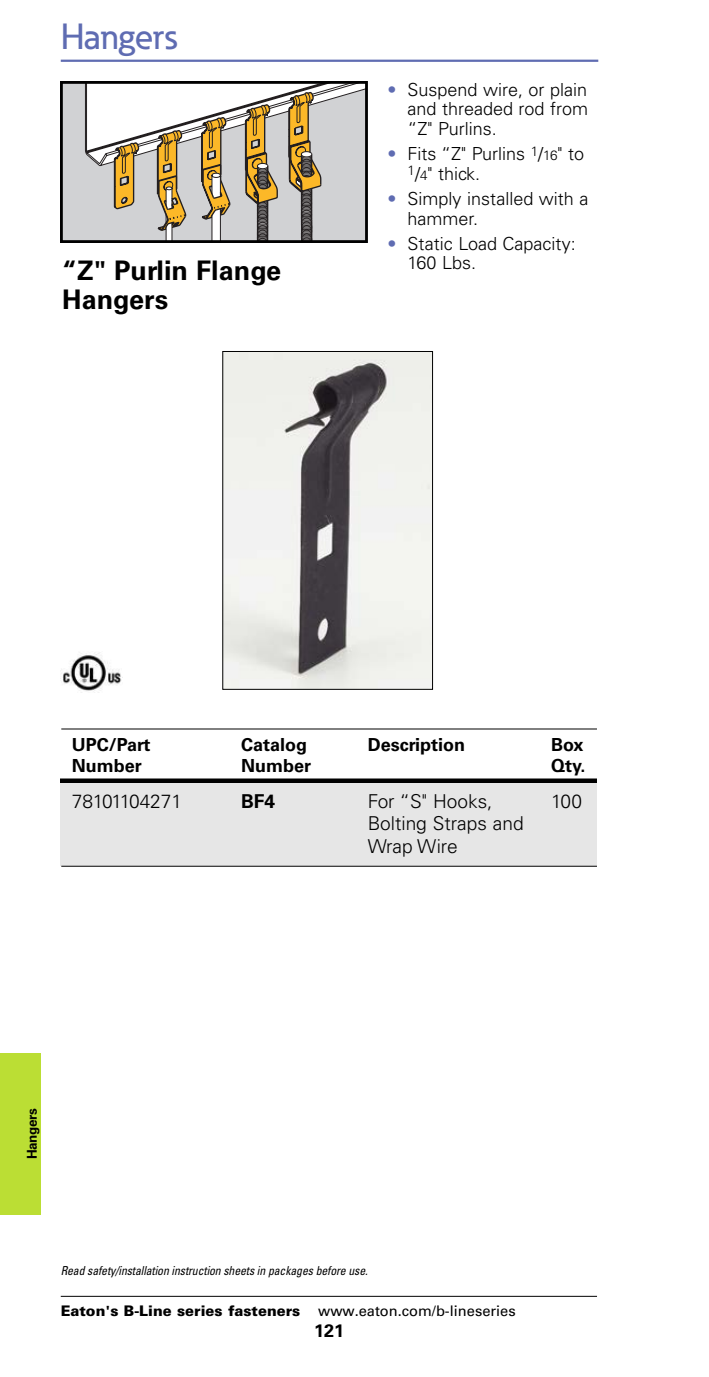
<style>
.page{position:relative;width:709px;height:1377px;background:#fff}
.page>*{position:absolute;margin:0;border:0;box-sizing:border-box;transform-origin:0 0}
.t1{font:500 36px "Eaton";color:#5f6cb2}
.t2{font:700 27px/29.2px "Univers LT Std";color:#000}
.t3{font:300 19.12px/22.5px "Univers LT Std";color:#000}
.t4{font:700 19.12px "Univers LT Std";color:#000}
.t5{font:300 18px/19.1px "Univers LT Std";color:#000}
.t6{font:700 18px "Univers LT Std";color:#000}
.t7{font:900 14.62px "Univers LT Std";color:#000}
.t8{font:700 13.5px "Univers LT Std";letter-spacing:-.03em;color:#000}
.t9{font:italic condensed 12.38px "Univers LT Std";letter-spacing:-.01em;color:#000;scale:.95 1}
.s1{color:#5f6cb2}
.s2{font-size:13.5px}
.s3{font-weight:400}
</style>
<div class="page">
<div style="left:0;top:1053px;width:40px;height:162px;background:#bbde34"></div>
<hr style="left:61px;top:60px;width:537px;height:2px;background:#5f6cb2">
<hr style="left:61px;top:1296px;width:536px;height:1px;background:#000">
<svg style="left:64px;top:85px;width:300px;height:154px"></svg>
<div style="left:60px;top:81px;width:308px;height:162px;border:3px solid #000"></div>
<img style="left:224px;top:353px;width:207px;height:335px">
<div style="left:222px;top:351px;width:211px;height:339px;border:1px solid #000"></div>
<div style="left:60px;top:780px;width:537px;height:85px;background:#e6e6e6"></div>
<div style="left:60px;top:778px;width:537px;height:5px;background:#000"></div>
<hr style="left:61px;top:729px;width:536px;height:1px;background:#000">
<hr style="left:61px;top:866px;width:536px;height:1px;background:#000">
<img style="left:60px;top:652px;width:63px;height:39px">
<h1 class="t1" style="left:61px;top:23px;width:118px">Hangers</h1>
<h2 class="t2" style="left:62px;top:258px;width:220px">“Z" Purlin Flange<br>Hangers</h2>
<p class="t5" style="left:407px;top:82px;width:182px;text-align:justify;text-indent:-20px"><span class="s1">•</span> Suspend wire, or plain and threaded rod from “Z" Purlins.</p>
<p class="t5" style="left:407px;top:146px;width:178px;text-indent:-20px"><span class="s1">•</span> Fits “Z" Purlins <sup>1</sup>/<span class="s2">16</span>" to<br><sup>1</sup>/<span class="s2">4</span>" thick.</p>
<p class="t5" style="left:407px;top:191px;width:182px;text-indent:-20px"><span class="s1">•</span> Simply installed with a hammer.</p>
<p class="t5" style="left:407px;top:236px;width:170px;text-indent:-20px"><span class="s1">•</span> Static Load Capacity:<br>160 Lbs.</p>
<p class="t6" style="left:72px;top:738px;width:80px">UPC/Part</p>
<p class="t6" style="left:241px;top:738px;width:68px">Catalog</p>
<p class="t6" style="left:368px;top:738px;width:99px">Description</p>
<p class="t6" style="left:551px;top:738px;width:34px">Box</p>
<p class="t6" style="left:72px;top:759px;width:72px">Number</p>
<p class="t6" style="left:241px;top:759px;width:72px">Number</p>
<p class="t6" style="left:551px;top:759px;width:36px">Qty.</p>
<p class="t3" style="left:72px;top:791px;width:112px">78101104271</p>
<p class="t4" style="left:241px;top:794px;width:36px">BF4</p>
<p class="t3" style="left:368px;top:791px;width:126px">For “S" Hooks,</p>
<p class="t3" style="left:551px;top:791px;width:32px">100</p>
<p class="t3" style="left:368px;top:814px;width:157px">Bolting Straps and<br>Wrap Wire</p>
<p class="t8" style="left:27px;top:1159px;width:52px;rotate:-90deg">Hangers</p>
<p class="t9" style="left:61px;top:1266px;width:325px">Read safety/installation instruction sheets in packages before use.</p>
<p class="t7" style="left:61px;top:1305px;width:456px">Eaton's B-Line series fasteners <span class="s3">www.eaton.com/b-lineseries</span></p>
<p class="t6" style="left:314px;top:1324px;width:32px">121</p>
</div>
